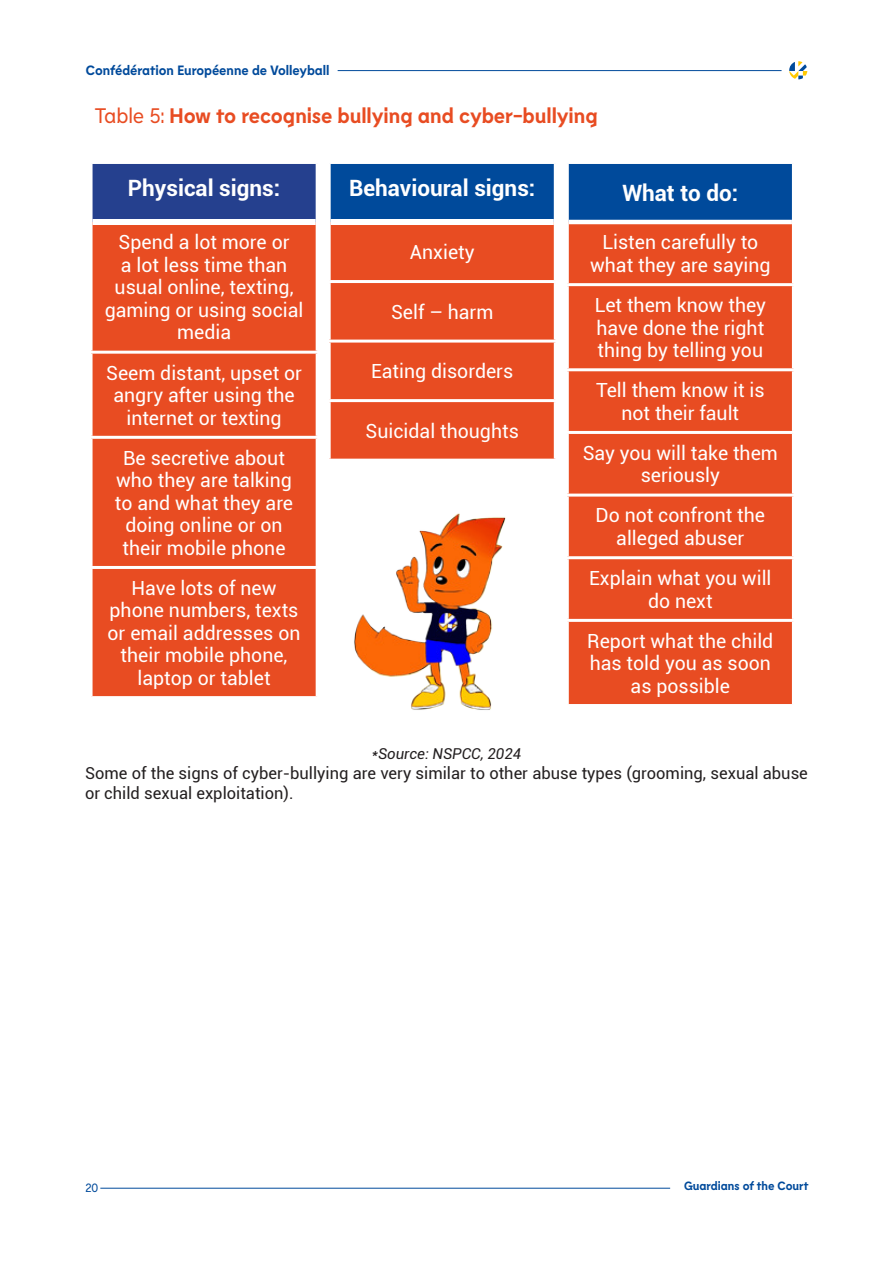
<style>
.page{position:relative;width:893px;height:1263px;background:#fff}
.page>*{position:absolute;margin:0;border:0;box-sizing:border-box;transform-origin:0 0}
.t1{font:700 22.5px "Roboto";color:#fff}
.t2{font:700 21px "Lemur";letter-spacing:-.005em;color:#e84c22}
.t3{font:19.5px/22.5px "Roboto";color:#fff;text-align:center}
.t4{font:16.5px/19.8px "Roboto";color:#231f20}
.t5{font:italic 15px "Roboto";color:#231f20}
.t6{font:700 13.5px "Lemur";letter-spacing:-.005em;color:#004a9b}
.t7{font:700 12px "Lemur";letter-spacing:-.01em;color:#004a9b}
.t8{font:12px "Lemur";color:#004a9b}
.s1{font-weight:400}
</style>
<div class="page">
<svg style="left:789px;top:61px;width:18px;height:18px"></svg>
<hr style="left:338px;top:70px;width:444px;height:1px;background:#004a9b">
<hr style="left:100px;top:1188px;width:570px;height:1px;background:#004a9b">
<div style="left:91px;top:162px;width:226px;height:60px;background:#25408e"></div>
<div style="left:93px;top:225px;width:223px;height:471px;background:#e84c22"></div>
<hr style="left:90px;top:161px;width:229px;height:3px;background:#fff">
<hr style="left:90px;top:164px;width:3px;height:58px;background:#fff">
<hr style="left:316px;top:164px;width:3px;height:58px;background:#fff">
<hr style="left:90px;top:351px;width:229px;height:3px;background:#fff">
<hr style="left:90px;top:436px;width:229px;height:3px;background:#fff">
<hr style="left:90px;top:566px;width:229px;height:3px;background:#fff">
<div style="left:93px;top:219px;width:223px;height:6px;background:#fff"></div>
<div style="left:329px;top:162px;width:226px;height:60px;background:#004a9b"></div>
<div style="left:331px;top:225px;width:223px;height:234px;background:#e84c22"></div>
<hr style="left:328px;top:161px;width:229px;height:3px;background:#fff">
<hr style="left:328px;top:164px;width:3px;height:58px;background:#fff">
<hr style="left:554px;top:164px;width:3px;height:58px;background:#fff">
<hr style="left:328px;top:280px;width:229px;height:3px;background:#fff">
<hr style="left:328px;top:340px;width:229px;height:3px;background:#fff">
<hr style="left:328px;top:399px;width:229px;height:3px;background:#fff">
<div style="left:331px;top:219px;width:223px;height:6px;background:#fff"></div>
<div style="left:567px;top:162px;width:226px;height:60px;background:#004a9b"></div>
<div style="left:569px;top:224px;width:223px;height:480px;background:#e84c22"></div>
<hr style="left:566px;top:161px;width:229px;height:3px;background:#fff">
<hr style="left:566px;top:164px;width:3px;height:58px;background:#fff">
<hr style="left:792px;top:164px;width:3px;height:58px;background:#fff">
<hr style="left:566px;top:283px;width:229px;height:3px;background:#fff">
<hr style="left:566px;top:368px;width:229px;height:3px;background:#fff">
<hr style="left:566px;top:431px;width:229px;height:3px;background:#fff">
<hr style="left:566px;top:494px;width:229px;height:3px;background:#fff">
<hr style="left:566px;top:556px;width:229px;height:3px;background:#fff">
<hr style="left:566px;top:619px;width:229px;height:3px;background:#fff">
<hr style="left:569px;top:220px;width:223px;height:4px;background:#fff">
<img style="left:354px;top:490px;width:298px;height:220px">
<p class="t6" style="left:86px;top:64px;width:245px">Confédération Européenne de Volleyball</p>
<p class="t2" style="left:95px;top:107px;width:504px"><span class="s1">Table 5:</span> How to recognise bullying and cyber-bullying</p>
<p class="t1" style="left:128px;top:179px;width:154px">Physical signs:</p>
<p class="t3" style="left:105px;top:233px;width:200px">Spend a lot more or<br>a lot less time than usual online, texting, gaming or using social media</p>
<p class="t3" style="left:106px;top:363px;width:197px">Seem distant, upset or angry after using the internet or texting</p>
<p class="t3" style="left:115px;top:448px;width:180px">Be secretive about who they are talking to and what they are doing online or on their mobile phone</p>
<p class="t3" style="left:108px;top:578px;width:194px">Have lots of new phone numbers, texts or email addresses on their mobile phone, laptop or tablet</p>
<p class="t1" style="left:349px;top:179px;width:188px">Behavioural signs:</p>
<p class="t3" style="left:410px;top:242px;width:66px">Anxiety</p>
<p class="t3" style="left:391px;top:302px;width:104px">Self – harm</p>
<p class="t3" style="left:371px;top:361px;width:144px">Eating disorders</p>
<p class="t3" style="left:366px;top:421px;width:155px">Suicidal thoughts</p>
<p class="t1" style="left:622px;top:183px;width:117px">What to do:</p>
<p class="t3" style="left:590px;top:233px;width:182px">Listen carefully to what they are saying</p>
<p class="t3" style="left:595px;top:295px;width:173px;text-align:justify">Let them know they have done the right thing by telling you</p>
<p class="t3" style="left:596px;top:380px;width:170px">Tell them know it is not their fault</p>
<p class="t3" style="left:583px;top:443px;width:197px">Say you will take them seriously</p>
<p class="t3" style="left:595px;top:506px;width:171px">Do not confront the alleged abuser</p>
<p class="t3" style="left:589px;top:568px;width:184px">Explain what you will do next</p>
<p class="t3" style="left:587px;top:631px;width:188px">Report what the child has told you as soon as possible</p>
<p class="t5" style="left:372px;top:747px;width:151px">*Source: NSPCC, 2024</p>
<p class="t4" style="left:85px;top:764px;width:724px">Some of the signs of cyber-bullying are very similar to other abuse types (grooming, sexual abuse or child sexual exploitation).</p>
<p class="t8" style="left:86px;top:1183px;width:14px">20</p>
<p class="t7" style="left:684px;top:1181px;width:126px">Guardians of the Court</p>
</div>
